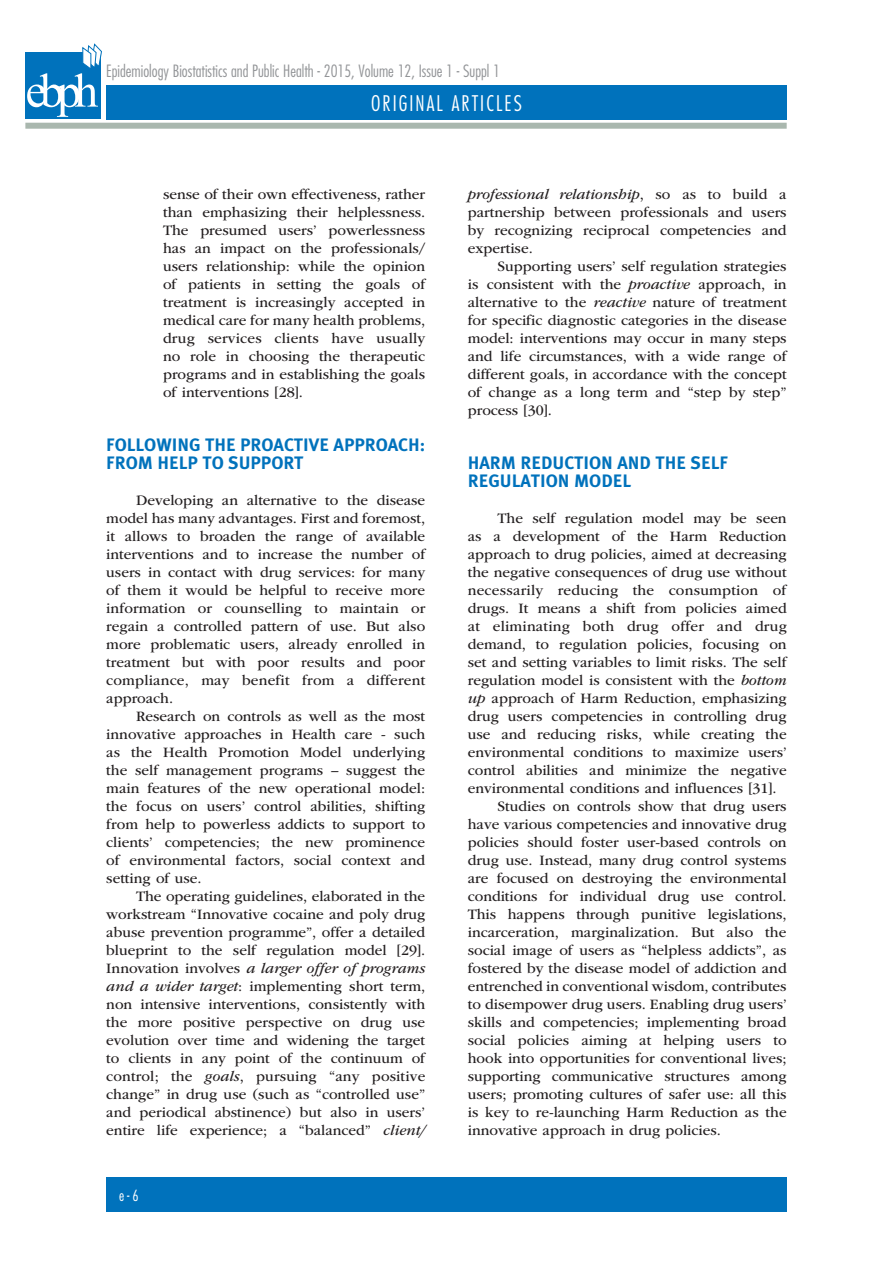
<style>
.page{position:relative;width:893px;height:1263px;background:#fff}
.page>*{position:absolute;margin:0;border:0;box-sizing:border-box;transform-origin:0 0}
.t1{font:300 condensed 21px "Futura Std";letter-spacing:.1em;color:#fff}
.Titoli_Sezioni{font:700 18px/18px "Meta Plus";color:#0072bc}
.t2{font:300 condensed 16.5px "Futura Std";color:#939598}
.Testo_Articolo_Garam{font:15px/18px "ITC Garamond Std";color:#231f20;text-align:justify}
.t3{font:300 condensed 15px "Futura Std";color:#fff}
.s1{font-style:italic}
</style>
<div class="page">
<div style="left:106px;top:85px;width:681px;height:34px;background:#0072bc"></div>
<div style="left:106px;top:1178px;width:681px;height:34px;background:#0072bc"></div>
<div style="left:25px;top:123px;width:762px;height:6px;background:#a9b7ae"></div>
<div style="left:25px;top:52px;width:76px;height:67px;background:#0072bc"></div>
<svg style="left:27px;top:43px;width:75px;height:74px"></svg>
<p class="t2" style="left:106px;top:62px;width:395px">Epidemiology Biostatistics and Public Health - 2015, Volume 12, Issue 1 - Suppl 1</p>
<h1 class="t1" style="left:371px;top:91px;width:152px">ORIGINAL ARTICLES</h1>
<p class="Testo_Articolo_Garam" style="left:163px;top:185px;width:264px">sense of their own effectiveness, rather than emphasizing their helplessness.<br>The presumed users’ powerlessness has an impact on the professionals/ users relationship: while the opinion of patients in setting the goals of treatment is increasingly accepted in medical care for many health problems, drug services clients have usually no role in choosing the therapeutic programs and in establishing the goals of interventions [28].</p>
<p class="Titoli_Sezioni" style="left:106px;top:435px;width:320px">FOLLOWING THE PROACTIVE APPROACH:<br>FROM HELP TO SUPPORT</p>
<p class="Testo_Articolo_Garam" style="left:106px;top:491px;width:321px;text-indent:30px">Developing an alternative to the disease model has many advantages. First and foremost, it allows to broaden the range of available interventions and to increase the number of users in contact with drug services: for many of them it would be helpful to receive more information or counselling to maintain or regain a controlled pattern of use. But also more problematic users, already enrolled in treatment but with poor results and poor compliance, may benefit from a different approach.</p>
<p class="Testo_Articolo_Garam" style="left:106px;top:707px;width:320px;text-indent:30px">Research on controls as well as the most innovative approaches in Health care - such as the Health Promotion Model underlying the self management programs – suggest the main features of the new operational model: the focus on users’ control abilities, shifting from help to powerless addicts to support to clients’ competencies; the new prominence of environmental factors, social context and setting of use.</p>
<p class="Testo_Articolo_Garam" style="left:106px;top:887px;width:320px;text-indent:30px">The operating guidelines, elaborated in the workstream “Innovative cocaine and poly drug abuse prevention programme”, offer a detailed blueprint to the self regulation model [29].<br>Innovation involves <span class="s1">a larger offer of programs and a wider target</span>: implementing short term, non intensive interventions, consistently with the more positive perspective on drug use evolution over time and widening the target to clients in any point of the continuum of control; the <span class="s1">goals</span>, pursuing “any positive change” in drug use (such as “controlled use” and periodical abstinence) but also in users’ entire life experience; a “balanced” <span class="s1">client/</span></p>
<p class="t3" style="left:119px;top:1187px;width:21px">e-6</p>
<p class="Testo_Articolo_Garam" style="left:468px;top:185px;width:320px"><span class="s1">professional relationship</span>, so as to build a partnership between professionals and users by recognizing reciprocal competencies and expertise.</p>
<p class="Testo_Articolo_Garam" style="left:468px;top:257px;width:320px;text-indent:30px">Supporting users’ self regulation strategies is consistent with the <span class="s1">proactive</span> approach, in alternative to the <span class="s1">reactive</span> nature of treatment for specific diagnostic categories in the disease model: interventions may occur in many steps and life circumstances, with a wide range of different goals, in accordance with the concept of change as a long term and “step by step” process [30].</p>
<p class="Titoli_Sezioni" style="left:468px;top:453px;width:262px">HARM REDUCTION AND THE SELF<br>REGULATION MODEL</p>
<p class="Testo_Articolo_Garam" style="left:468px;top:509px;width:321px;text-indent:30px">The self regulation model may be seen as a development of the Harm Reduction approach to drug policies, aimed at decreasing the negative consequences of drug use without necessarily reducing the consumption of drugs. It means a shift from policies aimed at eliminating both drug offer and drug demand, to regulation policies, focusing on set and setting variables to limit risks. The self regulation model is consistent with the <span class="s1">bottom up</span> approach of Harm Reduction, emphasizing drug users competencies in controlling drug use and reducing risks, while creating the environmental conditions to maximize users’ control abilities and minimize the negative environmental conditions and influences [31].</p>
<p class="Testo_Articolo_Garam" style="left:468px;top:797px;width:320px;text-indent:30px">Studies on controls show that drug users have various competencies and innovative drug policies should foster user-based controls on drug use. Instead, many drug control systems are focused on destroying the environmental conditions for individual drug use control.<br>This happens through punitive legislations, incarceration, marginalization. But also the social image of users as “helpless addicts”, as fostered by the disease model of addiction and entrenched in conventional wisdom, contributes to disempower drug users. Enabling drug users’ skills and competencies; implementing broad social policies aiming at helping users to hook into opportunities for conventional lives; supporting communicative structures among users; promoting cultures of safer use: all this is key to re-launching Harm Reduction as the innovative approach in drug policies.</p>
</div>
